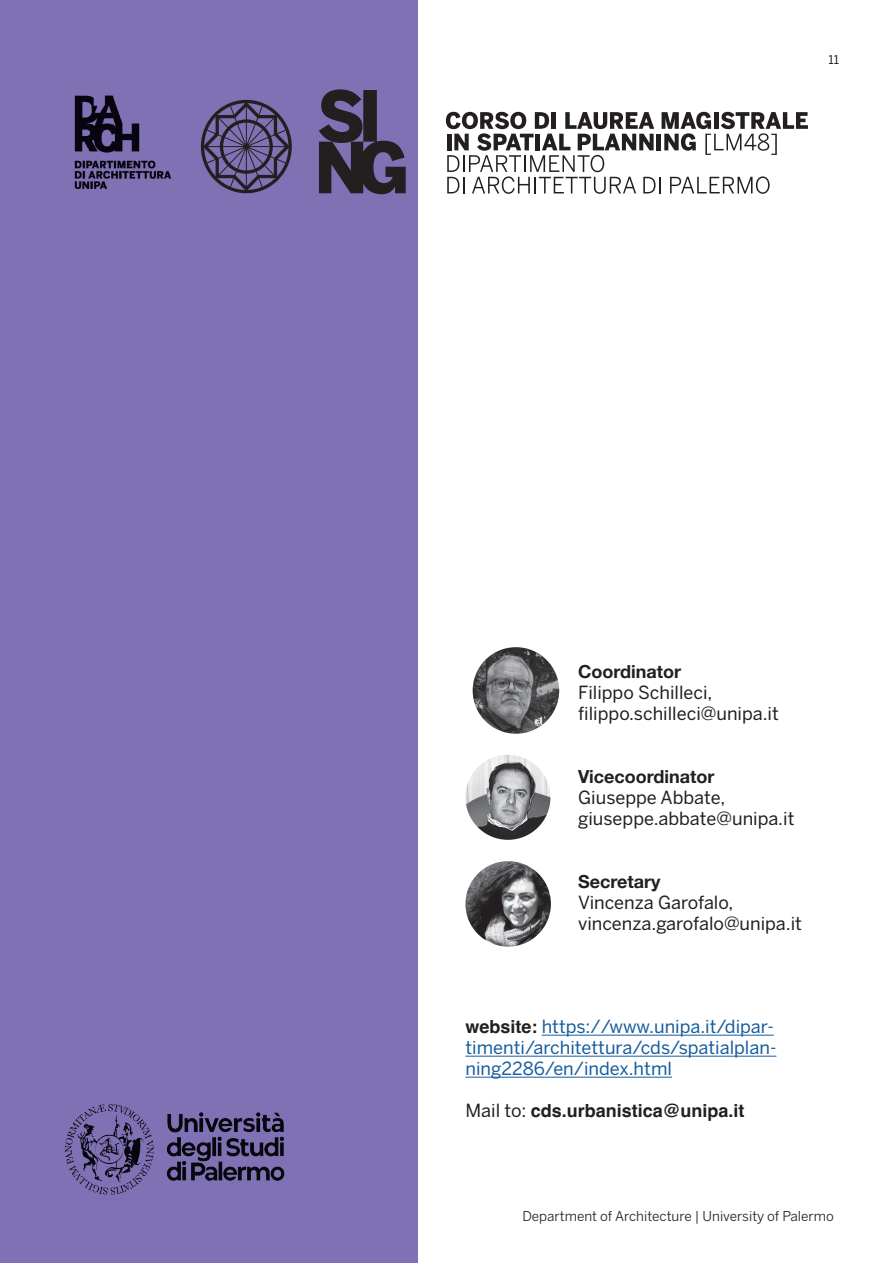
<style>
.page{position:relative;width:893px;height:1263px;background:#fff}
.page>*{position:absolute;margin:0;border:0;box-sizing:border-box;transform-origin:0 0}
.t1{font:18px/21px "Benton Sans";color:#231f20}
.t2{font:18px/21px "Benton Sans";color:#175d9e}
.t3{font:700 18px "Helvetica Neue";color:#231f20}
.t4{font:700 18px "Helvetica";color:#231f20}
.t5{font:13.5px "Benton Sans";color:#231f20}
.t6{font:12px "Benton Sans";color:#231f20}
.s1{font-family:"Helvetica";font-weight:700;color:#231f20}
.s2{font-family:"Benton Sans";font-weight:400}
</style>
<div class="page">
<div style="left:0;top:0;width:418px;height:1263px;background:#7f71b3"></div>
<img style="left:465px;top:755px;width:85px;height:85px;border-radius:43px">
<img style="left:465px;top:861px;width:86px;height:85px;border-radius:43px">
<img style="left:473px;top:647px;width:86px;height:87px;border-radius:43px">
<hr style="left:542px;top:1035px;width:232px;height:1px;background:#175d9e">
<hr style="left:465px;top:1056px;width:311px;height:1px;background:#175d9e">
<hr style="left:465px;top:1077px;width:207px;height:1px;background:#175d9e">
<svg style="left:201px;top:100px;width:91px;height:94px"></svg>
<svg style="left:446px;top:112px;width:362px;height:82px"></svg>
<svg style="left:319px;top:89px;width:87px;height:105px"></svg>
<img style="left:74px;top:95px;width:98px;height:94px">
<img style="left:65px;top:1104px;width:220px;height:91px">
<p class="t6" style="left:828px;top:52px;width:12px">11</p>
<p class="t3" style="left:578px;top:660px;width:104px">Coordinator</p>
<p class="t1" style="left:578px;top:682px;width:202px">Filippo Schilleci, filippo.schilleci@unipa.it</p>
<p class="t3" style="left:578px;top:765px;width:138px">Vicecoordinator</p>
<p class="t1" style="left:578px;top:787px;width:218px">Giuseppe Abbate, giuseppe.abbate@unipa.it</p>
<p class="t3" style="left:578px;top:870px;width:84px">Secretary</p>
<p class="t1" style="left:578px;top:892px;width:225px">Vincenza Garofalo, vincenza.garofalo@unipa.it</p>
<p class="t2" style="left:465px;top:1015px;width:312px"><span class="s1">website:</span> https://www.unipa.it/dipar&shy;timenti/architettura/cds/spatialplan&shy;ning2286/en/index.html</p>
<p class="t4" style="left:465px;top:1103px;width:280px"><span class="s2">Mail to:</span> cds.urbanistica@unipa.it</p>
<p class="t5" style="left:522px;top:1208px;width:313px">Department of Architecture | University of Palermo</p>
</div>
